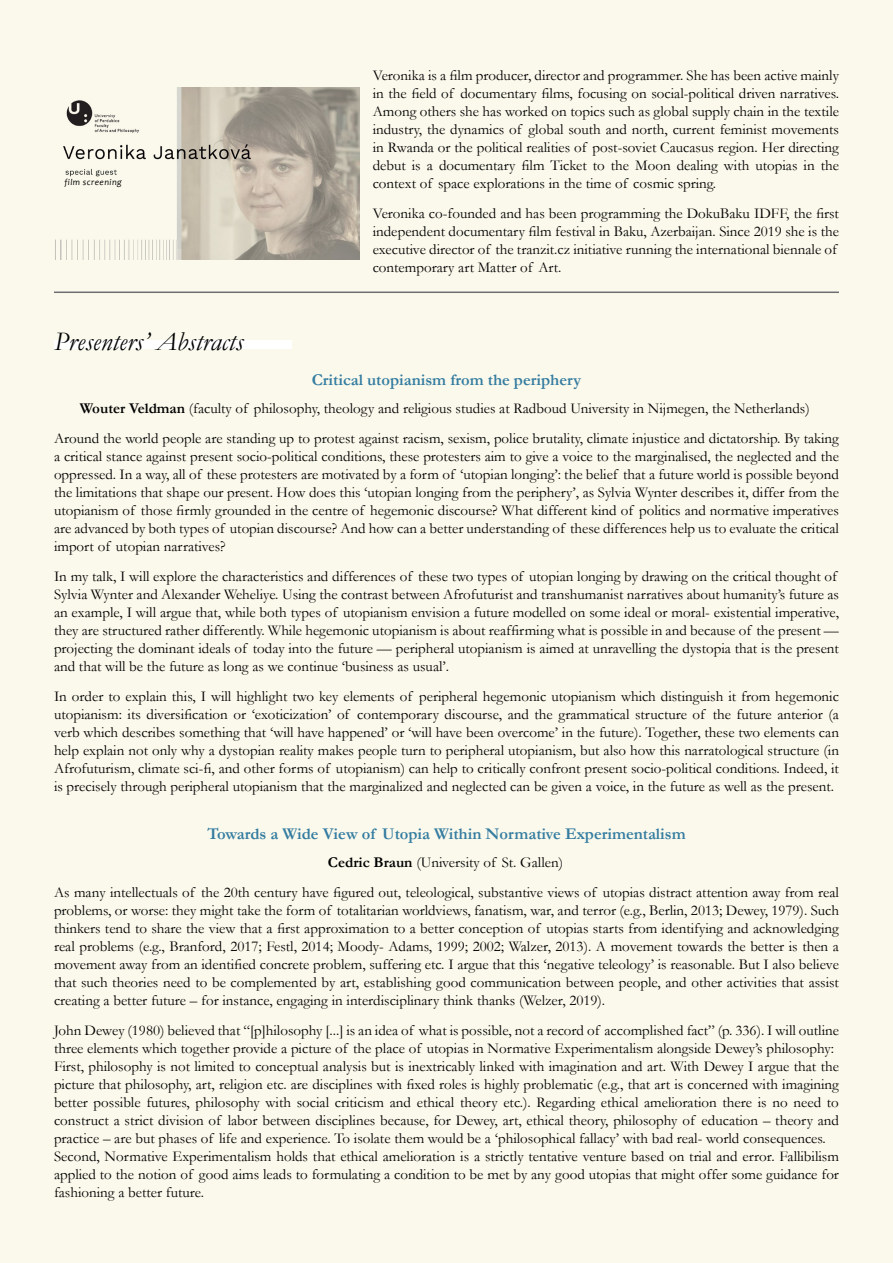
<style>
.page{position:relative;width:893px;height:1263px;background:#fbf9ec}
.page>*{position:absolute;margin:0;border:0;box-sizing:border-box;transform-origin:0 0}
.t1{font:italic 27px "Garamond";color:#000101}
.t2{font:700 16.5px "Garamond";color:#347ca0}
.t3{font:15px/18px "Garamond";color:#000;text-align:justify}
.t4{font:italic 9px "Candara";letter-spacing:.05em;color:#000}
.s1{font-weight:700}
</style>
<div class="page">
<img style="left:55px;top:88px;width:304px;height:171px">
<hr style="left:54px;top:291px;width:785px;height:2px;background:#6d6e71">
<div style="left:54px;top:340px;width:237px;height:9px;background:#fff"></div>
<p class="t4" style="left:64px;top:176px;width:59px">film screening</p>
<h1 class="t1" style="left:54px;top:325px;width:191px">Presenters’ Abstracts</h1>
<p class="t3" style="left:373px;top:66px;width:468px">Veronika is a film producer, director and programmer. She has been active mainly in the field of documentary films, focusing on social-political driven narratives.<br>Among others she has worked on topics such as global supply chain in the textile industry, the dynamics of global south and north, current feminist movements in Rwanda or the political realities of post-soviet Caucasus region. Her directing debut is a documentary film Ticket to the Moon dealing with utopias in the context of space explorations in the time of cosmic spring.</p>
<p class="t3" style="left:373px;top:204px;width:468px;text-align:left">Veronika co-founded and has been programming the DokuBaku IDFF, the first independent documentary film festival in Baku, Azerbaijan. Since 2019 she is the executive director of the tranzit.cz initiative running the international biennale of contemporary art Matter of Art.</p>
<p class="t2" style="left:312px;top:370px;width:271px">Critical utopianism from the periphery</p>
<p class="t3" style="left:80px;top:400px;width:731px"><span class="s1">Wouter Veldman</span> (faculty of philosophy, theology and religious studies at Radboud University in Nijmegen, the Netherlands)</p>
<p class="t3" style="left:54px;top:429px;width:786px">Around the world people are standing up to protest against racism, sexism, police brutality, climate injustice and dictatorship. By taking a critical stance against present socio-political conditions, these protesters aim to give a voice to the marginalised, the neglected and the oppressed. In a way, all of these protesters are motivated by a form of ‘utopian longing’: the belief that a future world is possible beyond the limitations that shape our present. How does this ‘utopian longing from the periphery’, as Sylvia Wynter describes it, differ from the utopianism of those firmly grounded in the centre of hegemonic discourse? What different kind of politics and normative imperatives are advanced by both types of utopian discourse? And how can a better understanding of these differences help us to evaluate the critical import of utopian narratives?</p>
<p class="t3" style="left:54px;top:567px;width:786px;text-align:left">In my talk, I will explore the characteristics and differences of these two types of utopian longing by drawing on the critical thought of Sylvia Wynter and Alexander Weheliye. Using the contrast between Afrofuturist and transhumanist narratives about humanity’s future as an example, I will argue that, while both types of utopianism envision a future modelled on some ideal or moral- existential imperative, they are structured rather differently. While hegemonic utopianism is about reaffirming what is possible in and because of the present — projecting the dominant ideals of today into the future — peripheral utopianism is aimed at unravelling the dystopia that is the present and that will be the future as long as we continue ‘business as usual’.</p>
<p class="t3" style="left:54px;top:687px;width:786px">In order to explain this, I will highlight two key elements of peripheral hegemonic utopianism which distinguish it from hegemonic utopianism: its diversification or ‘exoticization’ of contemporary discourse, and the grammatical structure of the future anterior (a verb which describes something that ‘will have happened’ or ‘will have been overcome’ in the future). Together, these two elements can help explain not only why a dystopian reality makes people turn to peripheral utopianism, but also how this narratological structure (in Afrofuturism, climate sci-fi, and other forms of utopianism) can help to critically confront present socio-political conditions. Indeed, it is precisely through peripheral utopianism that the marginalized and neglected can be given a voice, in the future as well as the present.</p>
<p class="t2" style="left:207px;top:824px;width:480px">Towards a Wide View of Utopia Within Normative Experimentalism</p>
<p class="t3" style="left:328px;top:853px;width:237px"><span class="s1">Cedric Braun</span> (University of St. Gallen)</p>
<p class="t3" style="left:54px;top:883px;width:786px">As many intellectuals of the 20th century have figured out, teleological, substantive views of utopias distract attention away from real problems, or worse: they might take the form of totalitarian worldviews, fanatism, war, and terror (e.g., Berlin, 2013; Dewey, 1979). Such thinkers tend to share the view that a first approximation to a better conception of utopias starts from identifying and acknowledging real problems (e.g., Branford, 2017; Festl, 2014; Moody- Adams, 1999; 2002; Walzer, 2013). A movement towards the better is then a movement away from an identified concrete problem, suffering etc. I argue that this ‘negative teleology’ is reasonable. But I also believe that such theories need to be complemented by art, establishing good communication between people, and other activities that assist creating a better future – for instance, engaging in interdisciplinary think thanks (Welzer, 2019).</p>
<p class="t3" style="left:54px;top:1021px;width:786px;text-align:left">John Dewey (1980) believed that “[p]hilosophy [...] is an idea of what is possible, not a record of accomplished fact” (p. 336). I will outline three elements which together provide a picture of the place of utopias in Normative Experimentalism alongside Dewey’s philosophy:<br>First, philosophy is not limited to conceptual analysis but is inextricably linked with imagination and art. With Dewey I argue that the picture that philosophy, art, religion etc. are disciplines with fixed roles is highly problematic (e.g., that art is concerned with imagining better possible futures, philosophy with social criticism and ethical theory etc.). Regarding ethical amelioration there is no need to construct a strict division of labor between disciplines because, for Dewey, art, ethical theory, philosophy of education – theory and practice – are but phases of life and experience. To isolate them would be a ‘philosophical fallacy’ with bad real- world consequences.<br>Second, Normative Experimentalism holds that ethical amelioration is a strictly tentative venture based on trial and error. Fallibilism applied to the notion of good aims leads to formulating a condition to be met by any good utopias that might offer some guidance for fashioning a better future.</p>
</div>
